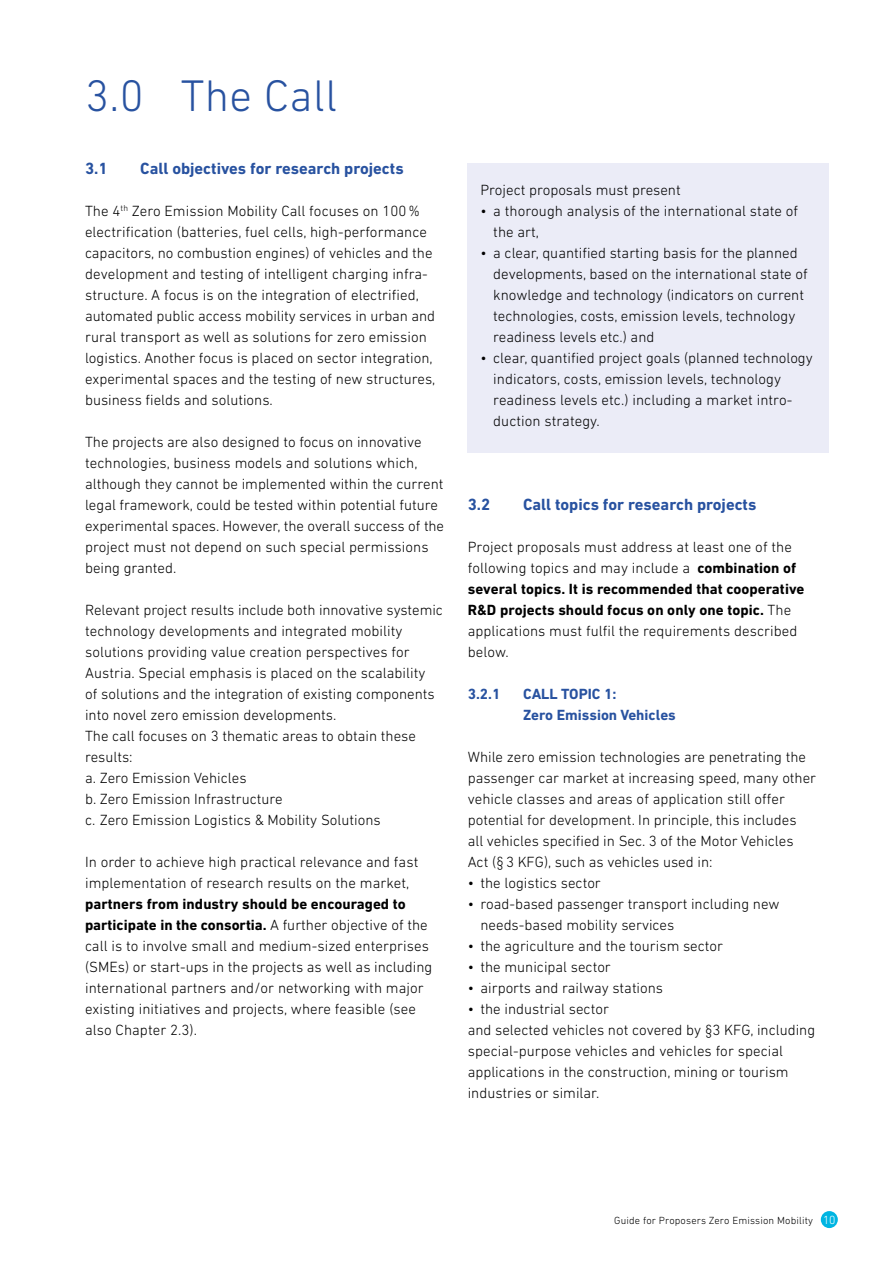
<style>
.page{position:relative;width:893px;height:1263px;background:#fff}
.page>*{position:absolute;margin:0;border:0;box-sizing:border-box;transform-origin:0 0}
.H1_Blau_Groß{font:300 45px "DIN Next LT Pro";letter-spacing:.01em;color:#2852a0}
.H2_Blau_Bold_11pt{font:700 16.5px "DIN Next LT Pro";color:#2852a0}
.Fließtext{font:300 15px/21px "DIN Next LT Pro";color:#000}
.Fließtext_ohne_Abstand_danach{font:300 15px/21px "DIN Next LT Pro";color:#000}
.H3_Blau_Bold_10pt{font:700 15px/21px "DIN Next LT Pro";color:#2852a0}
.Box{font:300 15px "DIN Next LT Pro";color:#000}
.t1{font:300 10.5px "DIN Next LT Pro";letter-spacing:.015em;color:#000}
.s1{font-weight:700}
.s2{font-size:12px;color:#fff}
</style>
<div class="page">
<div style="left:821px;top:1211px;width:17px;height:17px;background:#00b5e2;border-radius:50%"></div>
<div style="left:468px;top:164px;width:361px;height:289px;background:#ebecf7"></div>
<h1 class="H1_Blau_Groß" style="left:85px;top:70px;width:254px">3.0 The Call</h1>
<h2 class="H2_Blau_Bold_11pt" style="left:85px;top:159px;width:24px">3.1</h2>
<h2 class="H2_Blau_Bold_11pt" style="left:140px;top:159px;width:265px">Call objectives for research projects</h2>
<p class="Fließtext" style="left:85px;top:200px;width:352px">The 4<sup>th</sup> Zero Emission Mobility Call focuses on 100% electrification (batteries, fuel cells, high-performance capacitors, no combustion engines) of vehicles and the development and testing of intelligent charging infra&shy;structure. A focus is on the integration of electrified, automated public access mobility services in urban and rural transport as well as solutions for zero emission logistics. Another focus is placed on sector integration, experimental spaces and the testing of new structures, business fields and solutions.</p>
<p class="Fließtext" style="left:85px;top:431px;width:361px">The projects are also designed to focus on innovative technologies, business models and solutions which, although they cannot be implemented within the current legal framework, could be tested within potential future experimental spaces. However, the overall success of the project must not depend on such special permissions being granted.</p>
<p class="Fließtext_ohne_Abstand_danach" style="left:85px;top:599px;width:359px">Relevant project results include both innovative systemic technology developments and integrated mobility solutions providing value creation perspectives for Austria. Special emphasis is placed on the scalability<br>of solutions and the integration of existing components into novel zero emission developments.</p>
<p class="Fließtext_ohne_Abstand_danach" style="left:85px;top:725px;width:332px">The call focuses on 3 thematic areas to obtain these results:</p>
<p class="Fließtext" style="left:85px;top:767px;width:163px">a. Zero Emission Vehicles</p>
<p class="Fließtext" style="left:85px;top:788px;width:199px">b. Zero Emission Infrastructure</p>
<p class="Fließtext" style="left:85px;top:809px;width:297px">c. Zero Emission Logistics &amp; Mobility Solutions</p>
<p class="Fließtext" style="left:85px;top:851px;width:349px">In order to achieve high practical relevance and fast implementation of research results on the market, <span class="s1">partners from industry should be encouraged to participate in the consortia.</span> A further objective of the call is to involve small and medium-sized enterprises (SMEs) or start-ups in the projects as well as including international partners and/or networking with major existing initiatives and projects, where feasible (see also Chapter 2.3).</p>
<p class="Box" style="left:480px;top:181px;width:202px">Project proposals must present</p>
<p class="Fließtext" style="left:493px;top:200px;width:306px;text-indent:-13px">• a thorough analysis of the international state of the art,</p>
<p class="Fließtext" style="left:493px;top:242px;width:316px;text-indent:-13px">• a clear, quantified starting basis for the planned developments, based on the international state of knowledge and technology (indicators on current technologies, costs, emission levels, technology readiness levels etc.) and</p>
<p class="Fließtext" style="left:493px;top:347px;width:321px;text-indent:-13px">• clear, quantified project goals (planned technology indicators, costs, emission levels, technology readiness levels etc.) including a market intro&shy;duction strategy.</p>
<h2 class="H2_Blau_Bold_11pt" style="left:468px;top:495px;width:24px">3.2</h2>
<h2 class="H2_Blau_Bold_11pt" style="left:523px;top:495px;width:235px">Call topics for research projects</h2>
<p class="Fließtext" style="left:468px;top:536px;width:338px">Project proposals must address at least one of the following topics and may include a <span class="s1">combination of several topics. It is recommended that cooperative R&amp;D projects should focus on only one topic.</span> The applications must fulfil the requirements described below.</p>
<h3 class="H3_Blau_Bold_10pt" style="left:468px;top:683px;width:34px">3.2.1</h3>
<h3 class="H3_Blau_Bold_10pt" style="left:523px;top:683px;width:154px">CALL TOPIC 1:<br>Zero Emission Vehicles</h3>
<p class="Fließtext_ohne_Abstand_danach" style="left:468px;top:746px;width:350px">While zero emission technologies are penetrating the passenger car market at increasing speed, many other vehicle classes and areas of application still offer potential for development. In principle, this includes<br>all vehicles specified in Sec. 3 of the Motor Vehicles Act (§3 KFG), such as vehicles used in:</p>
<p class="Fließtext" style="left:468px;top:872px;width:135px">• the logistics sector</p>
<p class="Fließtext" style="left:480px;top:893px;width:301px;text-indent:-13px">• road-based passenger transport including new needs-based mobility services</p>
<p class="Fließtext" style="left:468px;top:935px;width:257px">• the agriculture and the tourism sector</p>
<p class="Fließtext" style="left:468px;top:956px;width:145px">• the municipal sector</p>
<p class="Fließtext" style="left:468px;top:977px;width:197px">• airports and railway stations</p>
<p class="Fließtext" style="left:468px;top:998px;width:143px">• the industrial sector</p>
<p class="Fließtext" style="left:468px;top:1019px;width:349px">and selected vehicles not covered by §3 KFG, including special-purpose vehicles and vehicles for special applications in the construction, mining or tourism industries or similar.</p>
<p class="t1" style="left:614px;top:1214px;width:223px">Guide for Proposers Zero Emission Mobility <span class="s2">10</span></p>
</div>
